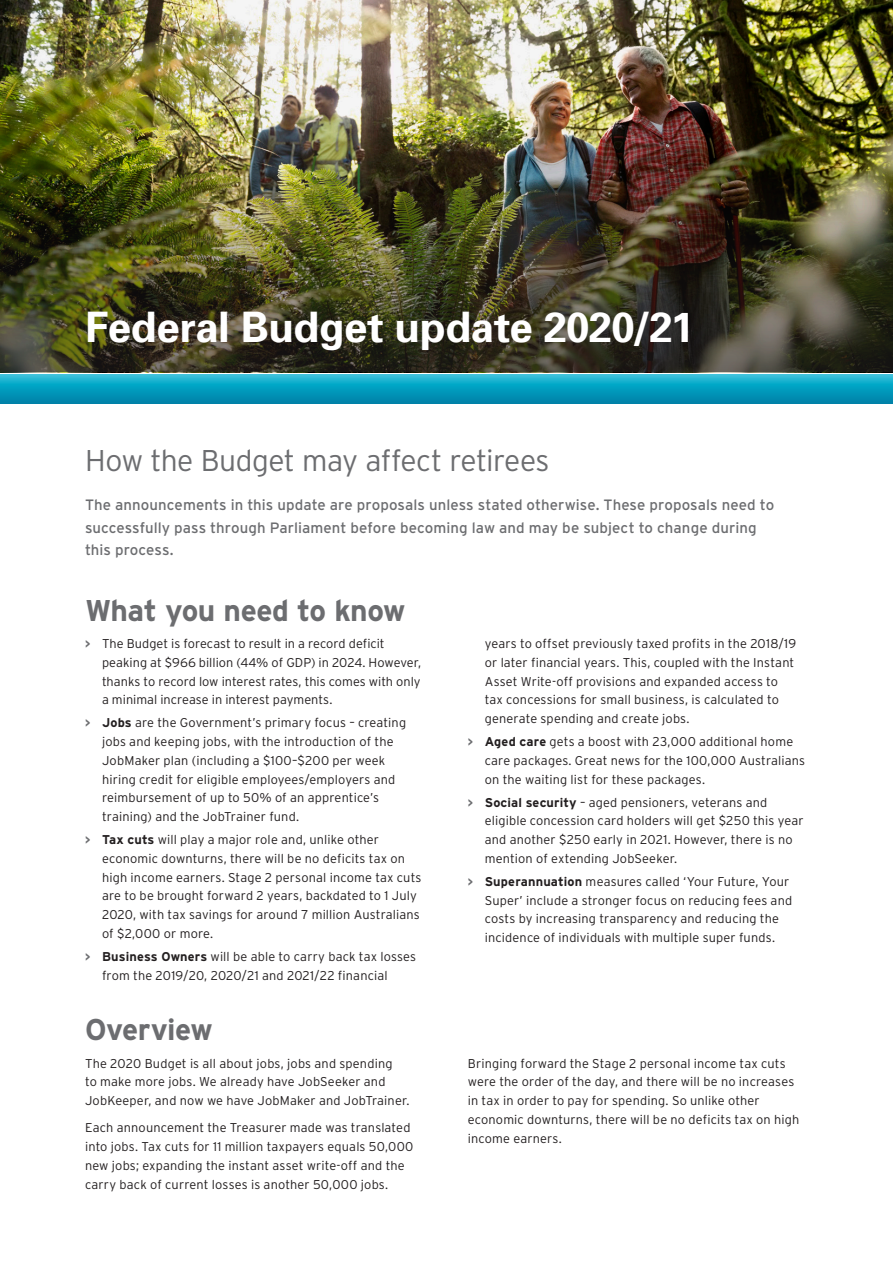
<style>
.page{position:relative;width:893px;height:1263px;background:#fff}
.page>*{position:absolute;margin:0;border:0;box-sizing:border-box;transform-origin:0 0}
.t1{font:700 42px "Univers";letter-spacing:-.01em;color:#fff}
.OOA_Main_title_heade{font:300 30px "Interstate";letter-spacing:-.02em;color:#6c6d70}
._00_Main_Header{font:700 30px "Interstate";letter-spacing:-.02em;color:#6c6d70}
._06_Intro_Para{font:15px/22.5px "Interstate";letter-spacing:.005em;color:#6c6d70}
._05_Body_Text{font:300 12.75px/18.8px "Interstate";letter-spacing:.01em;color:#231f20}
.s1{font-weight:700;font-size:12px;color:#6c6d70}
.s2{font-weight:700}
</style>
<div class="page">
<img style="left:0;top:0;width:893px;height:156px">
<img style="left:0;top:156px;width:893px;height:216px">
<svg style="left:0;top:374px;width:893px;height:30px;background:#0c9fc0"></svg>
<p class="t1" style="left:85px;top:300px;width:611px">Federal Budget update 2020/21</p>
<p class="OOA_Main_title_heade" style="left:85px;top:443px;width:466px">How the Budget may affect retirees</p>
<p class="_06_Intro_Para" style="left:85px;top:493px;width:691px">The announcements in this update are proposals unless stated otherwise. These proposals need to successfully pass through Parliament before becoming law and may be subject to change during this process.</p>
<p class="_00_Main_Header" style="left:85px;top:593px;width:322px">What you need to know</p>
<p class="_05_Body_Text" style="left:102px;top:634px;width:321px;text-indent:-17px"><span class="s1">&gt;</span> The Budget is forecast to result in a record deficit peaking at $966 billion (44% of GDP) in 2024. However, thanks to record low interest rates, this comes with only a minimal increase in interest payments.</p>
<p class="_05_Body_Text" style="left:102px;top:713px;width:306px;text-indent:-17px"><span class="s1">&gt;</span> <span class="s2">Jobs</span> are the Government’s primary focus – creating jobs and keeping jobs, with the introduction of the JobMaker plan (including a $100–$200 per week hiring credit for eligible employees/employers and reimbursement of up to 50% of an apprentice’s training) and the JobTrainer fund.</p>
<p class="_05_Body_Text" style="left:102px;top:830px;width:321px;text-indent:-17px"><span class="s1">&gt;</span> <span class="s2">Tax cuts</span> will play a major role and, unlike other economic downturns, there will be no deficits tax on high income earners. Stage 2 personal income tax cuts are to be brought forward 2 years, backdated to 1 July 2020, with tax savings for around 7 million Australians of $2,000 or more.</p>
<p class="_05_Body_Text" style="left:102px;top:947px;width:316px;text-indent:-17px"><span class="s1">&gt;</span> <span class="s2">Business Owners</span> will be able to carry back tax losses from the 2019/20, 2020/21 and 2021/22 financial</p>
<p class="_00_Main_Header" style="left:85px;top:1013px;width:129px">Overview</p>
<p class="_05_Body_Text" style="left:85px;top:1054px;width:326px">The 2020 Budget is all about jobs, jobs and spending<br>to make more jobs. We already have JobSeeker and<br>JobKeeper, and now we have JobMaker and JobTrainer.</p>
<p class="_05_Body_Text" style="left:85px;top:1118px;width:330px">Each announcement the Treasurer made was translated into jobs. Tax cuts for 11 million taxpayers equals 50,000 new jobs; expanding the instant asset write-off and the carry back of current losses is another 50,000 jobs.</p>
<p class="_05_Body_Text" style="left:485px;top:634px;width:313px">years to offset previously taxed profits in the 2018/19 or later financial years. This, coupled with the Instant Asset Write-off provisions and expanded access to tax concessions for small business, is calculated to generate spending and create jobs.</p>
<p class="_05_Body_Text" style="left:485px;top:732px;width:322px;text-indent:-17px"><span class="s1">&gt;</span> <span class="s2">Aged care</span> gets a boost with 23,000 additional home care packages. Great news for the 100,000 Australians on the waiting list for these packages.</p>
<p class="_05_Body_Text" style="left:485px;top:793px;width:320px;text-indent:-17px"><span class="s1">&gt;</span> <span class="s2">Social security</span> – aged pensioners, veterans and eligible concession card holders will get $250 this year and another $250 early in 2021. However, there is no mention of extending JobSeeker.</p>
<p class="_05_Body_Text" style="left:485px;top:872px;width:309px;text-indent:-17px"><span class="s1">&gt;</span> <span class="s2">Superannuation</span> measures called ‘Your Future, Your Super’ include a stronger focus on reducing fees and costs by increasing transparency and reducing the incidence of individuals with multiple super funds.</p>
<p class="_05_Body_Text" style="left:468px;top:1054px;width:333px">Bringing forward the Stage 2 personal income tax cuts were the order of the day, and there will be no increases in tax in order to pay for spending. So unlike other economic downturns, there will be no deficits tax on high income earners.</p>
</div>
